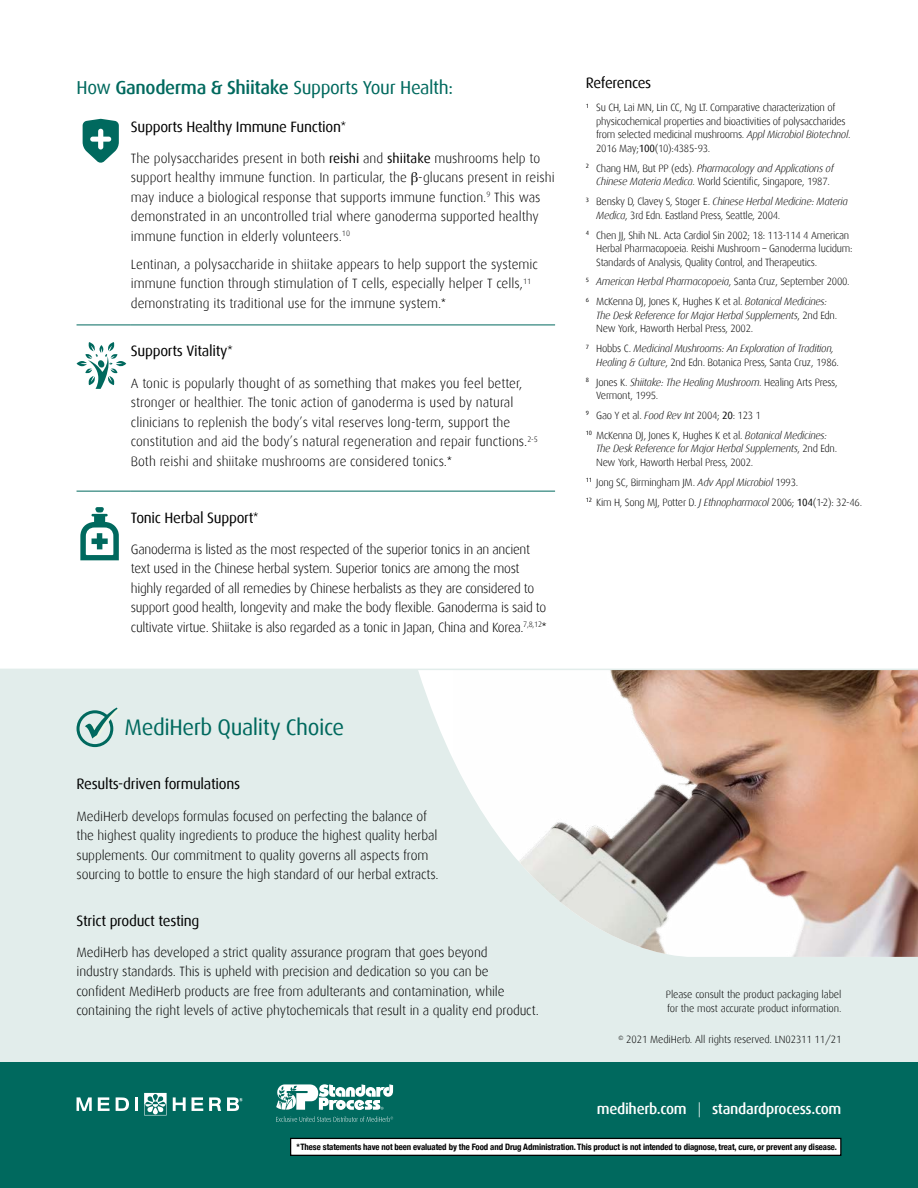
<style>
.page{position:relative;width:918px;height:1188px;background:#fff}
.page>*{position:absolute;margin:0;border:0;box-sizing:border-box;transform-origin:0 0}
.t1{font:22.5px "Dax";letter-spacing:-.02em;color:#00695e}
.t2{font:18.75px "Dax";letter-spacing:-.02em;color:#00695e}
.t3{font:15px "Dax";letter-spacing:-.02em;color:#000}
.t4{font:500 15px "Dax";letter-spacing:-.02em;color:#fff}
.t5{font:300 13.5px/19.5px "Dax";letter-spacing:-.01em;color:#000}
.t6{font:300 10.5px/13.5px "Dax";letter-spacing:-.025em;color:#000}
.t7{font:italic 300 10.5px/13.5px "Dax";letter-spacing:-.025em;color:#000}
.t8{font:700 condensed 8.85px "Helvetica Neue";letter-spacing:-.01em;color:#000}
.s1{font-weight:500}
.s2{font-family:"Helvetica Neue";font-weight:300}
.s3{font-weight:400}
.s4{font-family:"Times";font-weight:400}
.s5{font-family:"Helvetica Neue"}
.s6{font-style:italic}
.s7{font-style:normal}
.s8{font-weight:300}
</style>
<div class="page">
<div style="left:0;top:670px;width:918px;height:432px;background:#e2edeb"></div>
<svg style="left:418px;top:670px;width:35px;height:88px;fill:#fff"></svg>
<img style="left:453px;top:670px;width:465px;height:287px">
<div style="left:0;top:1062px;width:918px;height:126px;background:#00695e"></div>
<hr style="left:77px;top:325px;width:54px;height:1px;background:#00695e">
<hr style="left:131px;top:325px;width:424px;height:1px;background:#00695e">
<hr style="left:77px;top:491px;width:54px;height:1px;background:#00695e">
<hr style="left:131px;top:491px;width:424px;height:1px;background:#00695e">
<div style="left:77px;top:710px;width:36px;height:37px;border:3px solid #00695e;border-radius:50%"></div>
<svg style="left:85px;top:708px;width:33px;height:32px"></svg>
<div style="left:291px;top:1138px;width:550px;height:17px;background:#fff"></div>
<div style="left:290px;top:1138px;width:551px;height:18px;border:1px solid #000"></div>
<svg style="left:227px;top:1097px;width:16px;height:14px"></svg>
<svg style="left:116px;top:1097px;width:13px;height:14px"></svg>
<svg style="left:209px;top:1097px;width:12px;height:14px"></svg>
<svg style="left:98px;top:1097px;width:12px;height:14px"></svg>
<svg style="left:192px;top:1097px;width:11px;height:14px"></svg>
<svg style="left:173px;top:1097px;width:13px;height:14px"></svg>
<hr style="left:135px;top:1097px;width:3px;height:14px;background:#fff">
<svg style="left:77px;top:1097px;width:15px;height:14px"></svg>
<svg style="left:144px;top:1093px;width:23px;height:22px"></svg>
<svg style="left:276px;top:1084px;width:117px;height:26px"></svg>
<svg style="left:276px;top:1116px;width:117px;height:6px"></svg>
<hr style="left:0;top:669px;width:918px;height:1px;background:#e2edeb">
<svg style="left:83px;top:119px;width:36px;height:44px"></svg>
<svg style="left:77px;top:342px;width:49px;height:47px"></svg>
<svg style="left:80px;top:507px;width:39px;height:53px"></svg>
<h2 class="t2" style="left:77px;top:77px;width:378px">How <span class="s1">Ganoderma &amp; Shiitake</span> Supports Your Health:</h2>
<p class="t3" style="left:131px;top:118px;width:217px">Supports Healthy Immune Function<span class="s2">*</span></p>
<p class="t5" style="left:131px;top:149px;width:425px">The polysaccharides present in both <span class="s3">reishi</span> and <span class="s3">shiitake</span> mushrooms help to support healthy immune function. In particular, the <span class="s4">β</span>-glucans present in reishi may induce a biological response that supports immune function.<sup>9</sup> This was demonstrated in an uncontrolled trial where ganoderma supported healthy immune function in elderly volunteers.<sup>10</sup></p>
<p class="t5" style="left:131px;top:255px;width:409px">Lentinan, a polysaccharide in shiitake appears to help support the systemic immune function through stimulation of T cells, especially helper T cells,<sup>11 </sup>demonstrating its traditional use for the immune system.<span class="s5">*</span></p>
<p class="t3" style="left:131px;top:343px;width:103px">Supports Vitality<span class="s2">*</span></p>
<p class="t5" style="left:131px;top:373px;width:408px">A tonic is popularly thought of as something that makes you feel better, stronger or healthier. The tonic action of ganoderma is used by natural clinicians to replenish the body’s vital reserves long-term, support the constitution and aid the body’s natural regeneration and repair functions.<sup>2-5<br></sup>Both reishi and shiitake mushrooms are considered tonics.<span class="s5">*</span></p>
<p class="t3" style="left:131px;top:509px;width:129px">Tonic Herbal Support<span class="s2">*</span></p>
<p class="t5" style="left:131px;top:540px;width:417px">Ganoderma is listed as the most respected of the superior tonics in an ancient text used in the Chinese herbal system. Superior tonics are among the most highly regarded of all remedies by Chinese herbalists as they are considered to support good health, longevity and make the body flexible. Ganoderma is said to cultivate virtue. Shiitake is also regarded as a tonic in Japan, China and Korea.<sup>7,8,12</sup><span class="s5">*</span></p>
<p class="t3" style="left:586px;top:75px;width:67px">References</p>
<p class="t6" style="left:596px;top:101px;width:256px;text-indent:-11px"><sup>1</sup> Su CH, Lai MN, Lin CC, Ng LT. Comparative characterization of physicochemical properties and bioactivities of polysaccharides from selected medicinal mushrooms. <span class="s6">Appl Microbiol Biotechnol</span>.<br>2016 May;<span class="s3">100</span>(10):4385-93.</p>
<p class="t6" style="left:596px;top:161px;width:239px;text-indent:-11px"><sup>2</sup> Chang HM, But PP (eds). <span class="s6">Pharmacology and Applications of<br>Chinese Materia Medica</span>. World Scientific, Singapore, 1987.</p>
<p class="t6" style="left:596px;top:195px;width:253px;text-indent:-11px"><sup>3</sup> Bensky D, Clavey S, Stoger E. <span class="s6">Chinese Herbal Medicine: Materia<br>Medica</span>, 3rd Edn. Eastland Press, Seattle, 2004.</p>
<p class="t6" style="left:596px;top:228px;width:258px;text-indent:-11px"><sup>4</sup> Chen JJ, Shih NL. Acta Cardiol Sin 2002; 18: 113-114 4 American<br>Herbal Pharmacopoeia. Reishi Mushroom – Ganoderma lucidum:<br>Standards of Analysis, Quality Control, and Therapeutics.</p>
<p class="t6" style="left:586px;top:272px;width:265px;line-height:20px"><sup>5</sup> <span class="s6">American Herbal Pharmacopoeia</span>, Santa Cruz, September 2000.<br><sup>6</sup> McKenna DJ, Jones K, Hughes K et al. <span class="s6">Botanical Medicines:</span></p>
<p class="t7" style="left:596px;top:309px;width:242px">The Desk Reference for Major Herbal Supplements<span class="s7">, 2nd Edn.<br>New York, Haworth Herbal Press, 2002.</span></p>
<p class="t7" style="left:596px;top:342px;width:244px;text-indent:-11px"><sup>7</sup> <span class="s7">Hobbs C.</span> Medicinal Mushrooms: An Exploration of Tradition,<br>Healing &amp; Culture<span class="s7">, 2nd Edn. Botanica Press, Santa Cruz, 1986.</span></p>
<p class="t6" style="left:596px;top:375px;width:243px;text-indent:-11px"><sup>8</sup> Jones K. <span class="s6">Shiitake: The Healing Mushroom</span>. Healing Arts Press,<br>Vermont, 1995.</p>
<p class="t6" style="left:586px;top:405px;width:243px;line-height:20px"><sup>9</sup> Gao Y et al. <span class="s6">Food Rev Int</span> 2004; <span class="s3">20</span>: 123 1<br><sup>10</sup> McKenna DJ, Jones K, Hughes K et al. <span class="s6">Botanical Medicines:</span></p>
<p class="t7" style="left:596px;top:442px;width:242px">The Desk Reference for Major Herbal Supplements<span class="s7">, 2nd Edn.<br>New York, Haworth Herbal Press, 2002.</span></p>
<p class="t6" style="left:586px;top:472px;width:278px;line-height:20px"><sup>11</sup> Jong SC, Birmingham JM. <span class="s6">Adv Appl Microbiol</span> 1993.<br><sup>12</sup> Kim H, Song MJ, Potter D. <span class="s6">J Ethnopharmacol</span> 2006; <span class="s3">104</span>(1-2): 32-46.</p>
<h1 class="t1" style="left:125px;top:715px;width:221px">MediHerb Quality Choice</h1>
<p class="t3" style="left:77px;top:776px;width:165px">Results-driven formulations</p>
<p class="t5" style="left:77px;top:806px;width:364px">MediHerb develops formulas focused on perfecting the balance of the highest quality ingredients to produce the highest quality herbal supplements. Our commitment to quality governs all aspects from sourcing to bottle to ensure the high standard of our herbal extracts.</p>
<p class="t3" style="left:77px;top:912px;width:124px">Strict product testing</p>
<p class="t5" style="left:77px;top:943px;width:464px">MediHerb has developed a strict quality assurance program that goes beyond<br>industry standards. This is upheld with precision and dedication so you can be confident MediHerb products are free from adulterants and contamination, while containing the right levels of active phytochemicals that result in a quality end product.</p>
<p class="t6" style="left:666px;top:988px;width:177px">Please consult the product packaging label for the most accurate product information.</p>
<p class="t6" style="left:618px;top:1033px;width:225px"><sup>©</sup> 2021 MediHerb. All rights reserved. LN02311 11/21</p>
<p class="t4" style="left:597px;top:1100px;width:246px">mediherb.com <span class="s8">|</span> standardprocess.com</p>
<p class="t8" style="left:297px;top:1139px;width:542px">*These statements have not been evaluated by the Food and Drug Administration. This product is not intended to diagnose, treat, cure, or prevent any disease.</p>
</div>
